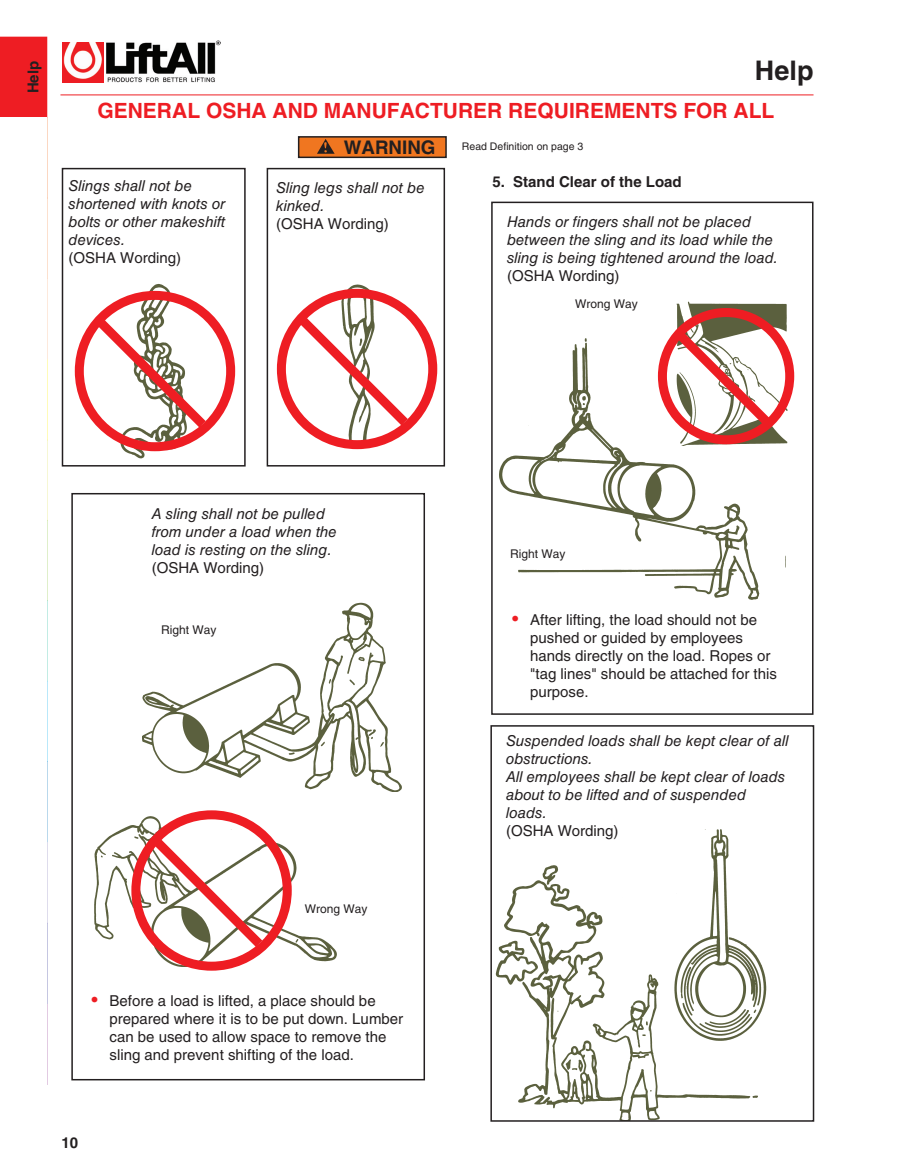
<style>
.page{position:relative;width:905px;height:1175px;background:#fff}
.page>*{position:absolute;margin:0;border:0;box-sizing:border-box;transform-origin:0 0}
.t1{font:700 27px "Helvetica LT Std";color:#231f20}
.t2{font:700 21px "Helvetica LT Std";color:#ee1d23}
.t3{font:700 18.75px "Helvetica LT Std";color:#231f20}
.t4{font:italic 15px/18px "Helvetica LT Std";color:#231f20}
.t5{font:15px/18px "Helvetica LT Std";color:#231f20}
.t6{font:700 15px "Helvetica LT Std";color:#231f20}
.t7{font:12px "Helvetica LT Std";color:#231f20}
.t8{font:10.5px "Helvetica LT Std";color:#231f20}
.s1{font-size:18px;color:#ee1d23}
</style>
<div class="page">
<hr style="left:60px;top:94px;width:753px;height:1px;background:#ee1d23">
<img style="left:63px;top:43px;width:40px;height:39px">
<img style="left:106px;top:40px;width:114px;height:42px">
<div style="left:0;top:37px;width:47px;height:80px;background:#ee1d23"></div>
<div style="left:71px;top:493px;width:354px;height:587px;border:2px solid #231f20"></div>
<div style="left:298px;top:137px;width:148px;height:20px;background:#f07620"></div>
<div style="left:298px;top:136px;width:149px;height:22px;border:2px solid #231f20"></div>
<img style="left:317px;top:140px;width:17px;height:14px">
<img style="left:142px;top:603px;width:260px;height:189px">
<div style="left:266px;top:168px;width:179px;height:298px;border:2px solid #231f20"></div>
<img style="left:341px;top:285px;width:33px;height:165px">
<img style="left:94px;top:816px;width:242px;height:150px">
<img style="left:116px;top:284px;width:74px;height:175px">
<img style="left:677px;top:302px;width:110px;height:22px">
<img style="left:495px;top:829px;width:272px;height:289px">
<div style="left:490px;top:725px;width:324px;height:396px;border:2px solid #231f20"></div>
<img style="left:499px;top:324px;width:289px;height:276px">
<div style="left:491px;top:202px;width:322px;height:513px;border:2px solid #231f20"></div>
<div style="left:157px;top:643px;width:64px;height:18px;background:#fff"></div>
<div style="left:781px;top:568px;width:7px;height:40px;background:#fff"></div>
<div style="left:62px;top:168px;width:184px;height:298px;border:2px solid #231f20"></div>
<div style="left:75px;top:291px;width:160px;height:160px;border:9px solid #ee1d23;border-radius:50%"></div>
<svg style="left:89px;top:310px;width:126px;height:127px"></svg>
<div style="left:277px;top:289px;width:160px;height:160px;border:9px solid #ee1d23;border-radius:50%"></div>
<svg style="left:291px;top:308px;width:126px;height:127px"></svg>
<div style="left:131px;top:810px;width:161px;height:160px;border:9px solid #ee1d23;border-radius:50%"></div>
<svg style="left:145px;top:829px;width:127px;height:127px"></svg>
<div style="left:658px;top:308px;width:136px;height:136px;border:9px solid #ee1d23;border-radius:50%"></div>
<svg style="left:668px;top:323px;width:110px;height:110px"></svg>
<p class="t6" style="left:24px;top:93px;width:34px;rotate:-90deg">Help</p>
<h1 class="t1" style="left:755px;top:54px;width:60px">Help</h1>
<h2 class="t2" style="left:97px;top:98px;width:678px">GENERAL OSHA AND MANUFACTURER REQUIREMENTS FOR ALL</h2>
<p class="t4" style="left:69px;top:176px;width:158px">Slings shall not be shortened with knots or bolts or other makeshift devices.</p>
<p class="t5" style="left:69px;top:248px;width:114px">(OSHA Wording)</p>
<p class="t3" style="left:344px;top:136px;width:93px">WARNING</p>
<p class="t8" style="left:462px;top:140px;width:123px">Read Definition on page 3</p>
<p class="t4" style="left:276px;top:178px;width:150px">Sling legs shall not be kinked.</p>
<p class="t5" style="left:276px;top:214px;width:114px">(OSHA Wording)</p>
<p class="t6" style="left:492px;top:172px;width:191px">5. Stand Clear of the Load</p>
<p class="t4" style="left:507px;top:212px;width:272px">Hands or fingers shall not be placed between the sling and its load while the sling is being tightened around the load.</p>
<p class="t5" style="left:507px;top:266px;width:114px">(OSHA Wording)</p>
<p class="t7" style="left:575px;top:297px;width:64px">Wrong Way</p>
<p class="t4" style="left:152px;top:504px;width:187px">A sling shall not be pulled from under a load when the load is resting on the sling.</p>
<p class="t5" style="left:152px;top:558px;width:114px">(OSHA Wording)</p>
<p class="t7" style="left:161px;top:622px;width:57px">Right Way</p>
<p class="t7" style="left:305px;top:902px;width:64px">Wrong Way</p>
<p class="t5" style="left:110px;top:991px;width:295px;text-indent:-18px"><span class="s1">•</span> Before a load is lifted, a place should be prepared where it is to be put down. Lumber can be used to allow space to remove the sling and prevent shifting of the load.</p>
<p class="t6" style="left:61px;top:1133px;width:18px">10</p>
<p class="t7" style="left:510px;top:546px;width:57px">Right Way</p>
<p class="t5" style="left:530px;top:610px;width:248px;text-indent:-18px"><span class="s1">•</span> After lifting, the load should not be pushed or guided by employees hands directly on the load. Ropes or "tag lines" should be attached for this purpose.</p>
<p class="t4" style="left:506px;top:732px;width:284px">Suspended loads shall be kept clear of all obstructions.<br>All employees shall be kept clear of loads about to be lifted and of suspended loads.</p>
<p class="t5" style="left:506px;top:822px;width:114px">(OSHA Wording)</p>
</div>
